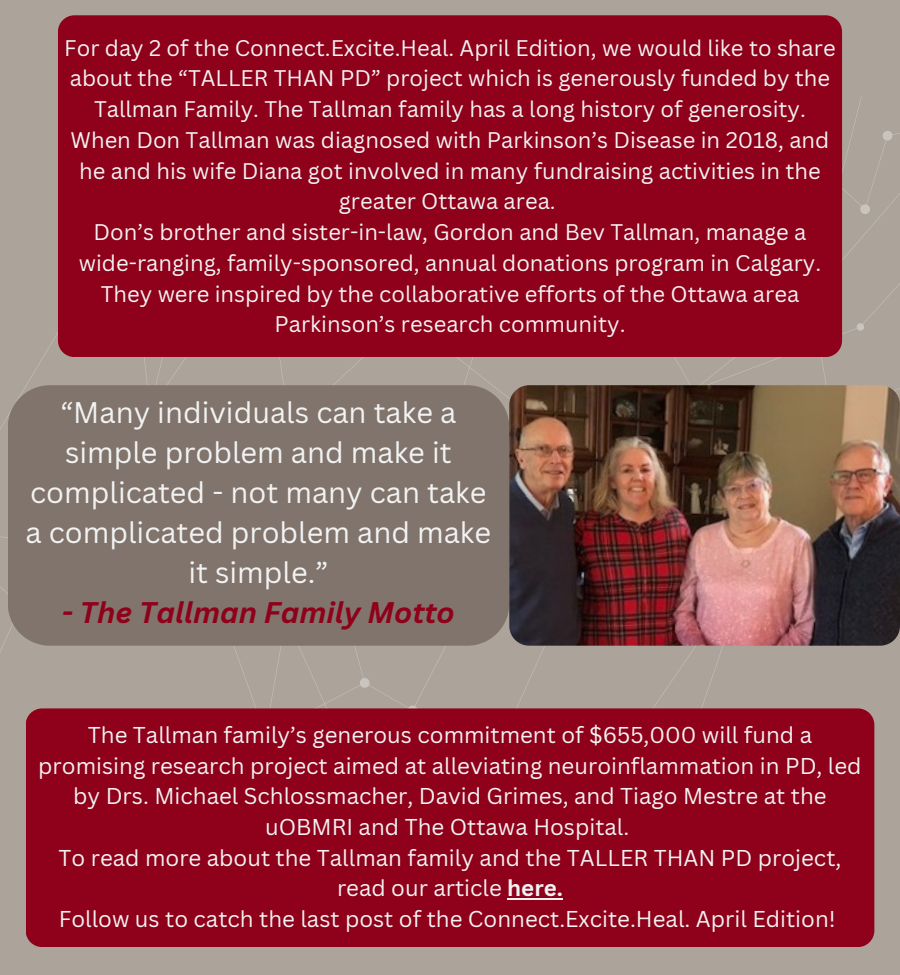
<style>
.page{position:relative;width:900px;height:975px;background:#aca39a}
.page>*{position:absolute;margin:0;border:0;box-sizing:border-box;transform-origin:0 0}
.t1{font:29px/40.1px "Canva Sans";color:#f2f2f2;text-align:center}
.t2{font:italic 700 29px "Canva Sans";color:#8f001a}
.t3{font:22.3px/30.6px "Canva Sans";color:#f2f2f2;text-align:center}
.t4{font:22px/30.8px "Canva Sans";color:#f2f2f2;text-align:center}
.s1{font-weight:700}
</style>
<div class="page">
<div style="left:26px;top:708px;width:848px;height:239px;background:#8f001a"></div>
<div style="left:58px;top:15px;width:784px;height:342px;background:#8f001a;border-radius:17px"></div>
<div style="left:8px;top:385px;width:501px;height:261px;background:#80746c;border-radius:42px"></div>
<img style="left:509px;top:385px;width:391px;height:261px;border-radius:20px">
<hr style="left:507px;top:898px;width:56px;height:1px;background:#f2f2f2">
<p class="t4" style="left:64px;top:32px;width:773px">For day 2 of the Connect.Excite.Heal. April Edition, we would like to share about the “TALLER THAN PD” project which is generously funded by the Tallman Family. The Tallman family has a long history of generosity.<br>When Don Tallman was diagnosed with Parkinson’s Disease in 2018, and he and his wife Diana got involved in many fundraising activities in the greater Ottawa area.</p>
<p class="t4" style="left:79px;top:216px;width:744px">Don’s brother and sister-in-law, Gordon and Bev Tallman, manage a wide-ranging, family-sponsored, annual donations program in Calgary.<br>They were inspired by the collaborative efforts of the Ottawa area Parkinson’s research community.</p>
<p class="t1" style="left:26px;top:392px;width:467px">“Many individuals can take a simple problem and make it complicated - not many can take a complicated problem and make it simple.”</p>
<p class="t2" style="left:62px;top:593px;width:394px">- The Tallman Family Motto</p>
<p class="t3" style="left:38px;top:719px;width:825px">The Tallman family’s generous commitment of $655,000 will fund a promising research project aimed at alleviating neuroinflammation in PD, led by Drs. Michael Schlossmacher, David Grimes, and Tiago Mestre at the uOBMRI and The Ottawa Hospital.</p>
<p class="t3" style="left:59px;top:842px;width:784px">To read more about the Tallman family and the TALLER THAN PD project, read our article <span class="s1">here.</span></p>
<p class="t3" style="left:59px;top:903px;width:778px">Follow us to catch the last post of the Connect.Excite.Heal. April Edition!</p>
</div>
